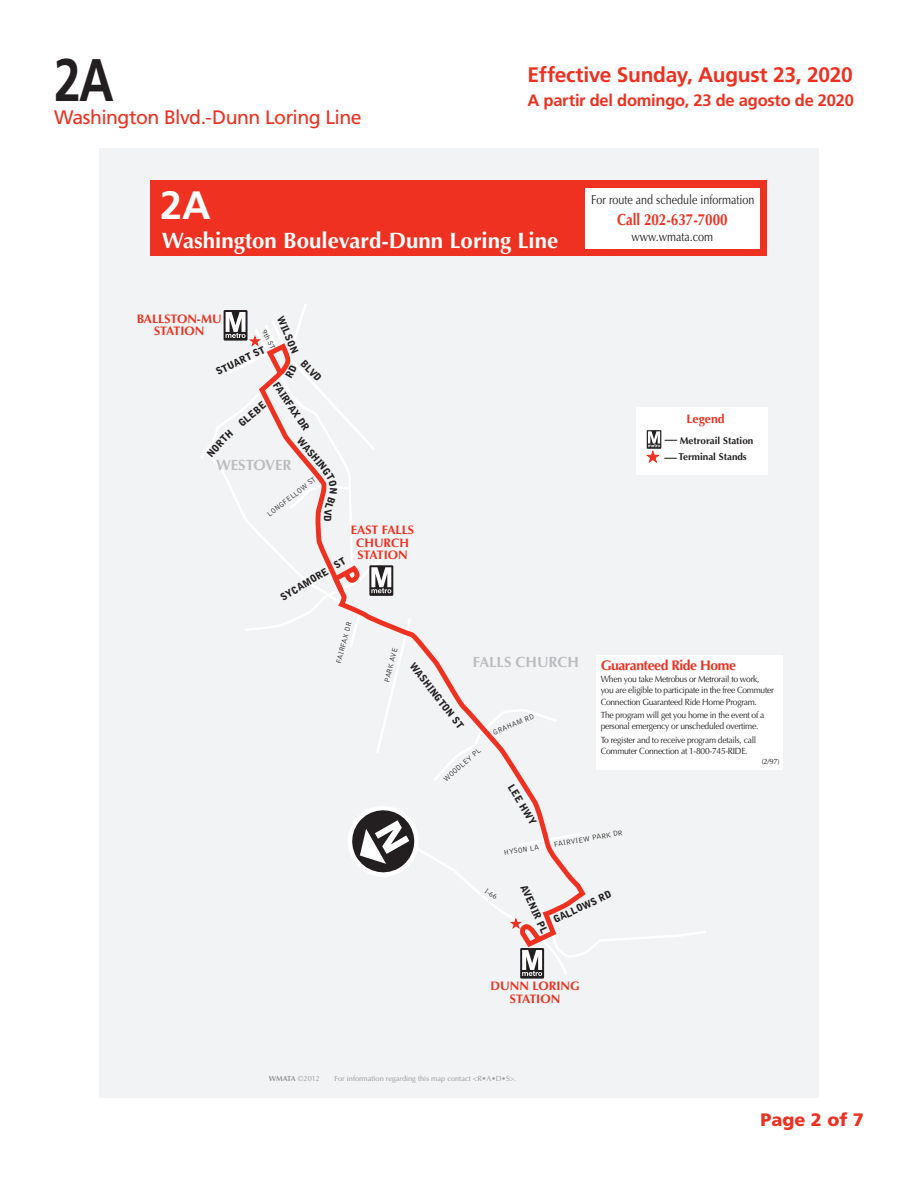
<style>
.page{position:relative;width:918px;height:1188px;background:#fff}
.page>*{position:absolute;margin:0;border:0;box-sizing:border-box;transform-origin:0 0}
.t1{font:700 60px "Frutiger";color:#231f20;scale:.8 1}
.t2{font:700 39.6px "Frutiger";color:#fff}
.t3{font:700 22.2px "Optima";color:#fff}
.t4{font:700 21px "Frutiger";letter-spacing:-.015em;color:#ef3122}
.t5{font:19.5px "Frutiger";letter-spacing:-.025em;color:#ef3122}
.t6{font:900 18px "Frutiger";color:#ef3122}
.t7{font:700 16.5px "Frutiger";letter-spacing:-.015em;color:#ef3122}
.t8{font:700 16.2px "Optima";color:#ef3122;scale:.83 1}
.t9{font:700 14.85px "Optima";color:#bcbdc0}
.t10{font:700 13.95px "Optima";letter-spacing:-.035em;color:#ef3122}
.t11{font:12.9px "Optima";color:#231f20;scale:.83 1}
.t12{font:700 12.3px/12.3px "Optima";color:#ef3122;text-align:center}
.t13{font:700 12.3px "Optima";color:#231f20}
.t14{font:900 9.9px "Bell Gothic";color:#231f20}
.t15{font:700 9.9px/16.6px "Optima";color:#231f20}
.t16{font:9px/11.1px "Optima";letter-spacing:-.035em;color:#231f20;scale:.95 1}
.t17{font:7.65px "Optima";color:#231f20}
.t18{font:300 7.35px "Bell Gothic";color:#231f20}
.t19{font:7.35px "Optima";color:#939598}
.t20{font:700 7.35px "Optima";letter-spacing:-.03em;color:#939598}
.s1{font-size:12.3px}
.s2{font-weight:400}
</style>
<div class="page">
<div style="left:99px;top:149px;width:720px;height:949px;background:#f2f3f4"></div>
<div style="left:520px;top:948px;width:24px;height:31px;background:#231f20"></div>
<svg style="left:520px;top:931px;width:186px;height:46px"></svg>
<svg style="left:348px;top:632px;width:239px;height:318px"></svg>
<div style="left:636px;top:407px;width:131px;height:68px;background:#fff"></div>
<div style="left:647px;top:430px;width:14px;height:19px;background:#413d3e"></div>
<svg style="left:646px;top:431px;width:15px;height:32px"></svg>
<div style="left:150px;top:181px;width:617px;height:75px;background:#ef3122"></div>
<div style="left:585px;top:188px;width:174px;height:61px;background:#fff"></div>
<div style="left:596px;top:655px;width:186px;height:115px;background:#fff"></div>
<svg style="left:200px;top:304px;width:213px;height:452px"></svg>
<h1 class="t1" style="left:54px;top:45px;width:76px">2A</h1>
<h3 class="t5" style="left:54px;top:106px;width:309px">Washington Blvd.-Dunn Loring Line</h3>
<h3 class="t4" style="left:528px;top:63px;width:327px">Effective Sunday, August 23, 2020</h3>
<h3 class="t7" style="left:528px;top:91px;width:328px">A partir del domingo, 23 de agosto de 2020</h3>
<h2 class="t2" style="left:160px;top:182px;width:52px">2A</h2>
<h3 class="t3" style="left:162px;top:228px;width:398px">Washington Boulevard-Dunn Loring Line</h3>
<h3 class="t11" style="left:591px;top:192px;width:198px">For route and schedule information</h3>
<h3 class="t8" style="left:617px;top:210px;width:135px">Call 202-637-7000</h3>
<h3 class="t11" style="left:632px;top:229px;width:100px">www.wmata.com</h3>
<h3 class="t12" style="left:137px;top:313px;width:86px">BALLSTON-MU<br>STATION</h3>
<p class="t14" style="left:285px;top:315px;width:40px;rotate:66deg">WILSON</p>
<p class="t18" style="left:267px;top:328px;width:22px;rotate:63deg">9th ST</p>
<p class="t14" style="left:214px;top:367px;width:55px;rotate:-26deg">STUART ST</p>
<p class="t14" style="left:307px;top:358px;width:27px;rotate:46deg">BLVD</p>
<p class="t14" style="left:280px;top:380px;width:58px;rotate:56deg">FAIRFAX DR</p>
<p class="t14" style="left:205px;top:452px;width:28px;rotate:-49deg">NORT</p>
<h3 class="t9" style="left:216px;top:457px;width:77px">WESTOVER</h3>
<p class="t18" style="left:266px;top:512px;width:61px;rotate:-38deg">LONGFELLOW ST</p>
<h3 class="t12" style="left:351px;top:524px;width:65px">EAST FALLS<br>CHURCH<br>STATION</h3>
<p class="t14" style="left:278px;top:593px;width:76px;rotate:-31deg">SYCAMORE ST</p>
<p class="t18" style="left:335px;top:662px;width:44px;rotate:-75deg">FAIRFAX DR</p>
<p class="t18" style="left:383px;top:681px;width:37px;rotate:-76deg">PARK AVE</p>
<p class="t14" style="left:416px;top:660px;width:82px;rotate:52deg">WASHINGTON ST</p>
<h3 class="t9" style="left:473px;top:654px;width:108px">FALLS CHURCH</h3>
<p class="t18" style="left:492px;top:729px;width:45px;rotate:-22deg">GRAHAM RD</p>
<p class="t18" style="left:442px;top:777px;width:48px;rotate:-41deg">WOODLEY PL</p>
<p class="t14" style="left:516px;top:782px;width:46px;rotate:59deg">LEE HWY</p>
<h3 class="t12" style="left:686px;top:413px;width:40px">Legend</h3>
<p class="t15" style="left:679px;top:432px;width:76px;text-indent:-14px"><span class="s1">—</span> Metrorail Station<br>Terminal Stands</p>
<h3 class="t13" style="left:665px;top:450px;width:14px">—</h3>
<h3 class="t10" style="left:601px;top:657px;width:137px">Guaranteed Ride Home</h3>
<p class="t16" style="left:601px;top:674px;width:184px">When you take Metrobus or Metrorail to work, you are eligible to participate in the free Commuter<br>Connection Guaranteed Ride Home Program.</p>
<p class="t16" style="left:601px;top:710px;width:174px">The program will get you home in the event of a personal emergency or unscheduled overtime.</p>
<p class="t16" style="left:601px;top:734px;width:165px">To register and to receive program details, call<br>Commuter Connection at 1-800-745-RIDE.</p>
<p class="t17" style="left:762px;top:757px;width:19px">(2/97)</p>
<p class="t18" style="left:503px;top:849px;width:37px;rotate:-9deg">HYSON LA</p>
<p class="t18" style="left:554px;top:841px;width:71px;rotate:-10deg">FAIRVIEW PARK DR</p>
<p class="t18" style="left:488px;top:887px;width:15px;rotate:34deg">I-66</p>
<p class="t14" style="left:528px;top:883px;width:54px;rotate:65deg">AVENIR PL</p>
<p class="t14" style="left:551px;top:915px;width:64px;rotate:-25deg">GALLOWS RD</p>
<h3 class="t12" style="left:491px;top:980px;width:91px">DUNN LORING<br>STATION</h3>
<p class="t20" style="left:269px;top:1074px;width:53px">WMATA <span class="s2">©2012</span></p>
<p class="t19" style="left:334px;top:1074px;width:183px">For information regarding this map contact &lt;R•A•D•S&gt;.</p>
<h3 class="t6" style="left:760px;top:1109px;width:105px">Page 2 of 7</h3>
</div>
